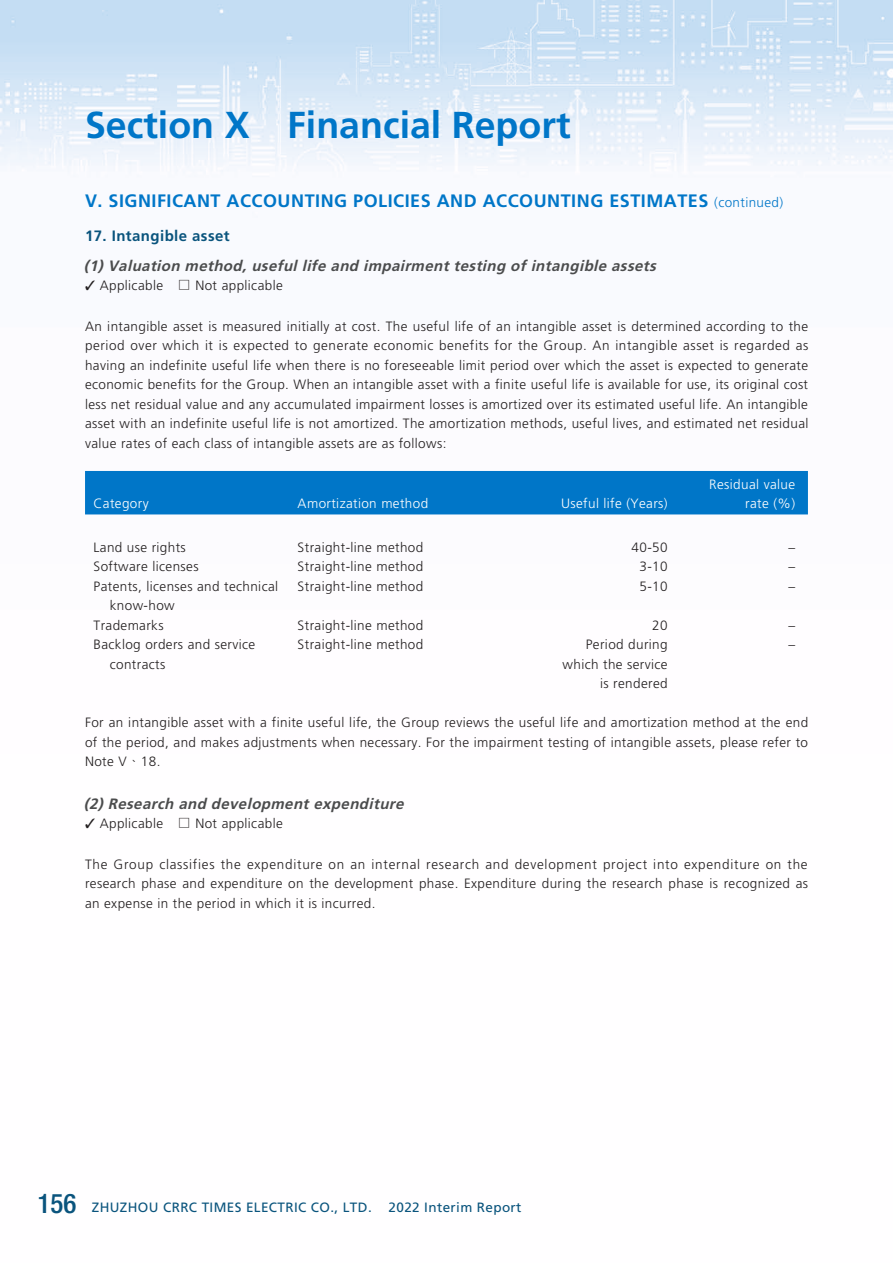
<style>
.page{position:relative;width:893px;height:1263px;background:#fff}
.page>*{position:absolute;margin:0;border:0;box-sizing:border-box;transform-origin:0 0}
.t1{font:700 37.5px "Frutiger LT Std";color:#0076c8}
._01_Heading_1{font:700 18px "Frutiger LT Std";letter-spacing:.03em;color:#0076c8}
._03_Heading_3{font:italic 700 15px "Frutiger LT Std";color:#4b4c4d}
._02_Heading_2{font:700 15px "Frutiger LT Std";letter-spacing:.03em;color:#0a547d}
._00_Body_text{font:300 13.5px/19.5px "Frutiger LT Std";letter-spacing:.03em;color:#231f20;text-align:justify}
._50_Table_Body{font:300 13.5px/19.5px "Frutiger LT Std";letter-spacing:.03em;color:#231f20}
._50_Table_Body-2{font:300 13.5px "Frutiger LT Std";letter-spacing:.03em;color:#fff}
.t2{font:13.5px "Frutiger LT Std";letter-spacing:.03em;color:#0a547d}
.s1{font-weight:300;font-size:13.5px}
.s2{font-family:"M Hei HK"}
.s3{font-family:"Helvetica Neue LT Std";font-weight:500;font-stretch:condensed;font-size:27px}
</style>
<div class="page">
<img style="left:0;top:0;width:893px;height:515px">
<div style="left:85px;top:471px;width:723px;height:43px;background:#0076c8"></div>
<h1 class="t1" style="left:85px;top:103px;width:487px">Section X Financial Report</h1>
<p class="_01_Heading_1" style="left:85px;top:191px;width:700px">V. SIGNIFICANT ACCOUNTING POLICIES AND ACCOUNTING ESTIMATES <span class="s1">(continued)</span></p>
<p class="_02_Heading_2" style="left:85px;top:227px;width:146px">17. Intangible asset</p>
<p class="_03_Heading_3" style="left:84px;top:257px;width:578px">(1) Valuation method, useful life and impairment testing of intangible assets</p>
<p class="_00_Body_text" style="left:85px;top:276px;width:199px">✓ Applicable <span class="s2">□</span> Not applicable</p>
<p class="_00_Body_text" style="left:85px;top:317px;width:725px">An intangible asset is measured initially at cost. The useful life of an intangible asset is determined according to the period over which it is expected to generate economic benefits for the Group. An intangible asset is regarded as having an indefinite useful life when there is no foreseeable limit period over which the asset is expected to generate economic benefits for the Group. When an intangible asset with a finite useful life is available for use, its original cost less net residual value and any accumulated impairment losses is amortized over its estimated useful life. An intangible asset with an indefinite useful life is not amortized. The amortization methods, useful lives, and estimated net residual value rates of each class of intangible assets are as follows:</p>
<p class="_50_Table_Body-2" style="left:94px;top:496px;width:57px">Category</p>
<p class="_50_Table_Body-2" style="left:298px;top:496px;width:132px">Amortization method</p>
<p class="_50_Table_Body-2" style="left:561px;top:496px;width:108px">Useful life (Years)</p>
<p class="_50_Table_Body-2" style="left:709px;top:476px;width:87px">Residual value</p>
<p class="_50_Table_Body-2" style="left:745px;top:496px;width:51px">rate (%)</p>
<p class="_50_Table_Body" style="left:94px;top:537px;width:94px">Land use rights</p>
<p class="_50_Table_Body" style="left:298px;top:537px;width:127px">Straight-line method</p>
<p class="_50_Table_Body" style="left:632px;top:537px;width:38px">40-50</p>
<p class="_50_Table_Body" style="left:788px;top:537px;width:8px">–</p>
<p class="_50_Table_Body" style="left:94px;top:557px;width:107px">Software licenses</p>
<p class="_50_Table_Body" style="left:298px;top:557px;width:127px">Straight-line method</p>
<p class="_50_Table_Body" style="left:639px;top:557px;width:30px">3-10</p>
<p class="_50_Table_Body" style="left:788px;top:557px;width:8px">–</p>
<p class="_50_Table_Body" style="left:110px;top:576px;width:170px;text-indent:-16px">Patents, licenses and technical know-how</p>
<p class="_50_Table_Body" style="left:298px;top:576px;width:127px">Straight-line method</p>
<p class="_50_Table_Body" style="left:639px;top:576px;width:30px">5-10</p>
<p class="_50_Table_Body" style="left:788px;top:576px;width:8px">–</p>
<p class="_50_Table_Body" style="left:94px;top:615px;width:72px">Trademarks</p>
<p class="_50_Table_Body" style="left:298px;top:615px;width:127px">Straight-line method</p>
<p class="_50_Table_Body" style="left:652px;top:615px;width:17px">20</p>
<p class="_50_Table_Body" style="left:788px;top:615px;width:8px">–</p>
<p class="_50_Table_Body" style="left:110px;top:635px;width:147px;text-indent:-16px">Backlog orders and service contracts</p>
<p class="_50_Table_Body" style="left:298px;top:635px;width:127px">Straight-line method</p>
<p class="_50_Table_Body" style="left:586px;top:635px;width:83px">Period during</p>
<p class="_50_Table_Body" style="left:788px;top:635px;width:8px">–</p>
<p class="_50_Table_Body" style="left:563px;top:654px;width:107px">which the service</p>
<p class="_50_Table_Body" style="left:600px;top:674px;width:69px">is rendered</p>
<p class="_00_Body_text" style="left:85px;top:713px;width:725px">For an intangible asset with a finite useful life, the Group reviews the useful life and amortization method at the end of the period, and makes adjustments when necessary. For the impairment testing of intangible assets, please refer to Note V<span class="s2">、</span>18.</p>
<p class="_03_Heading_3" style="left:84px;top:794px;width:325px">(2) Research and development expenditure</p>
<p class="_00_Body_text" style="left:85px;top:814px;width:199px">✓ Applicable <span class="s2">□</span> Not applicable</p>
<p class="_00_Body_text" style="left:85px;top:855px;width:725px">The Group classifies the expenditure on an internal research and development project into expenditure on the research phase and expenditure on the development phase. Expenditure during the research phase is recognized as an expense in the period in which it is incurred.</p>
<p class="t2" style="left:38px;top:1199px;width:336px"><span class="s3">156</span> ZHUZHOU CRRC TIMES ELECTRIC CO., LTD.</p>
<p class="t2" style="left:389px;top:1199px;width:134px">2022 Interim Report</p>
</div>
